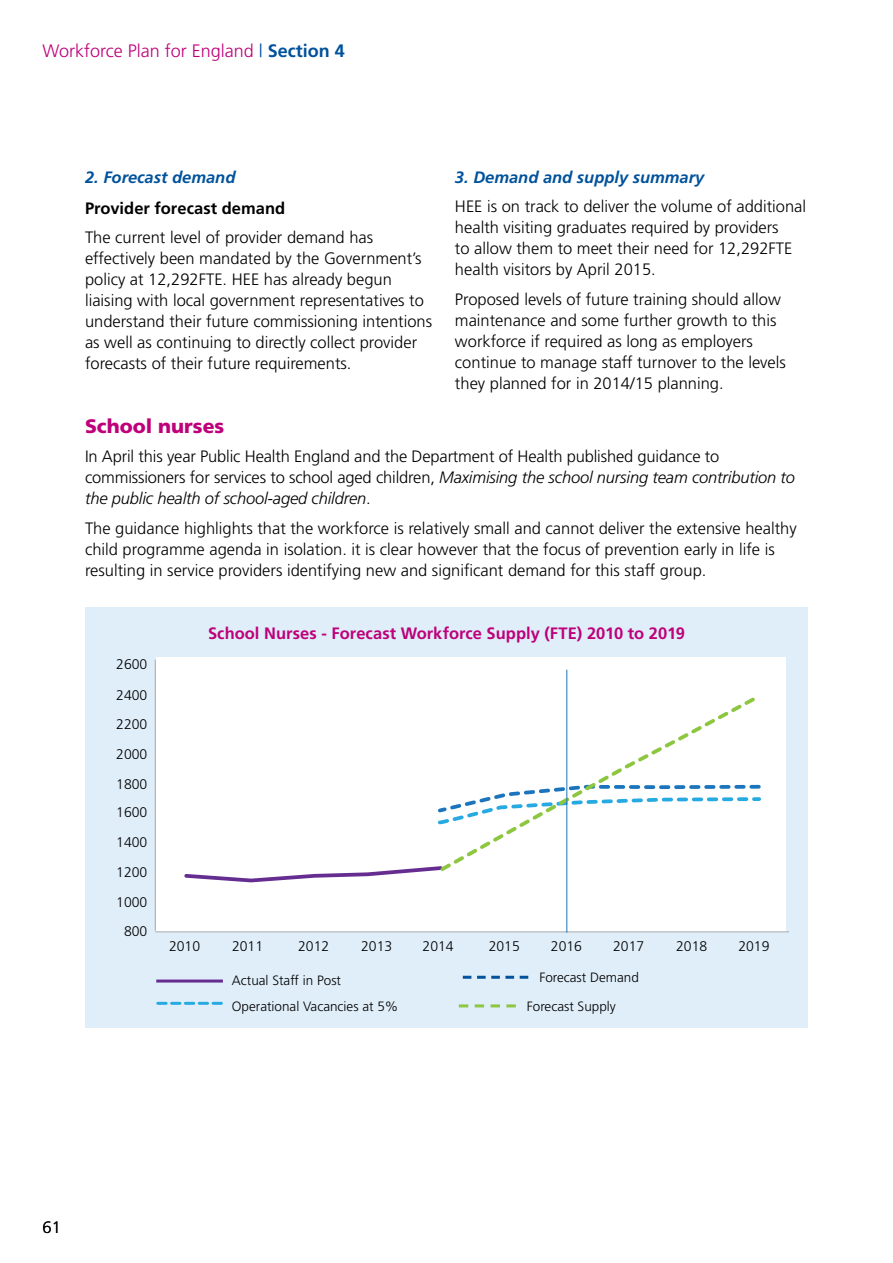
<style>
.page{position:relative;width:893px;height:1263px;background:#fff}
.page>*{position:absolute;margin:0;border:0;box-sizing:border-box;transform-origin:0 0}
.t1{font:900 19.5px "Frutiger";color:#be007a}
.t2{font:300 18px "Frutiger";color:#be007a}
.t3{font:300 16.5px/21px "Frutiger";color:#000}
.t4{font:700 16.5px "Frutiger";color:#be007a}
.t5{font:italic 700 16.5px "Frutiger";color:#00529b}
.t6{font:700 16.5px "Frutiger";color:#000}
.t7{font:300 13.95px "Frutiger";color:#000}
.t8{font:300 13.5px/25.8px "Frutiger";color:#000}
.s1{color:#00529b}
.s2{font-weight:700;color:#00529b}
.s3{font-style:italic}
</style>
<div class="page">
<div style="left:85px;top:607px;width:723px;height:421px;background:#dfeef9"></div>
<div style="left:156px;top:657px;width:630px;height:275px;background:#fff"></div>
<hr style="left:155px;top:660px;width:1px;height:271px;background:#a7a9ac">
<hr style="left:155px;top:931px;width:634px;height:1px;background:#a7a9ac">
<svg style="left:184px;top:866px;width:253px;height:17px"></svg>
<svg style="left:437px;top:691px;width:324px;height:183px"></svg>
<hr style="left:566px;top:670px;width:1px;height:262px;background:#1c75bc">
<hr style="left:156px;top:979px;width:67px;height:3px;background:#662d91">
<svg style="left:463px;top:976px;width:65px;height:3px"></svg>
<svg style="left:459px;top:1004px;width:57px;height:3px"></svg>
<svg style="left:158px;top:1002px;width:63px;height:3px"></svg>
<p class="t2" style="left:43px;top:40px;width:304px">Workforce Plan for England <span class="s1">|</span> <span class="s2">Section 4</span></p>
<p class="t5" style="left:85px;top:167px;width:152px">2. Forecast demand</p>
<p class="t6" style="left:85px;top:198px;width:202px">Provider forecast demand</p>
<p class="t3" style="left:85px;top:227px;width:349px">The current level of provider demand has effectively been mandated by the Government’s policy at 12,292FTE. HEE has already begun liaising with local government representatives to understand their future commissioning intentions as well as continuing to directly collect provider forecasts of their future requirements.</p>
<p class="t5" style="left:455px;top:167px;width:251px">3. Demand and supply summary</p>
<p class="t3" style="left:455px;top:196px;width:353px">HEE is on track to deliver the volume of additional health visiting graduates required by providers<br>to allow them to meet their need for 12,292FTE health visitors by April 2015.</p>
<p class="t3" style="left:455px;top:289px;width:332px">Proposed levels of future training should allow maintenance and some further growth to this workforce if required as long as employers continue to manage staff turnover to the levels they planned for in 2014/15 planning.</p>
<p class="t1" style="left:85px;top:414px;width:141px">School nurses</p>
<p class="t3" style="left:85px;top:446px;width:712px">In April this year Public Health England and the Department of Health published guidance to commissioners for services to school aged children, <span class="s3">Maximising the school nursing team contribution to the public health of school-aged children</span>.</p>
<p class="t3" style="left:85px;top:517px;width:713px">The guidance highlights that the workforce is relatively small and cannot deliver the extensive healthy child programme agenda in isolation. it is clear however that the focus of prevention early in life is resulting in service providers identifying new and significant demand for this staff group.</p>
<p class="t7" style="left:116px;top:656px;width:33px">2600</p>
<p class="t7" style="left:116px;top:687px;width:33px">2400</p>
<p class="t7" style="left:116px;top:716px;width:33px">2200</p>
<p class="t7" style="left:116px;top:746px;width:33px">2000</p>
<p class="t7" style="left:116px;top:776px;width:33px">1800</p>
<p class="t7" style="left:116px;top:804px;width:33px">1600</p>
<p class="t7" style="left:116px;top:834px;width:33px">1400</p>
<p class="t7" style="left:116px;top:864px;width:33px">1200</p>
<p class="t7" style="left:116px;top:894px;width:33px">1000</p>
<p class="t7" style="left:124px;top:924px;width:25px">800</p>
<p class="t4" style="left:208px;top:624px;width:478px">School Nurses - Forecast Workforce Supply (FTE) 2010 to 2019</p>
<p class="t7" style="left:169px;top:939px;width:33px">2010</p>
<p class="t7" style="left:232px;top:939px;width:33px">2011</p>
<p class="t7" style="left:298px;top:939px;width:33px">2012</p>
<p class="t7" style="left:361px;top:939px;width:33px">2013</p>
<p class="t7" style="left:423px;top:939px;width:33px">2014</p>
<p class="t7" style="left:489px;top:939px;width:33px">2015</p>
<p class="t7" style="left:551px;top:939px;width:33px">2016</p>
<p class="t7" style="left:613px;top:939px;width:33px">2017</p>
<p class="t7" style="left:676px;top:939px;width:33px">2018</p>
<p class="t7" style="left:738px;top:939px;width:33px">2019</p>
<p class="t8" style="left:232px;top:967px;width:168px">Actual Staff in Post<br>Operational Vacancies at 5%</p>
<p class="t8" style="left:527px;top:963px;width:113px;line-height:28.7px;text-indent:12px">Forecast Demand<br>Forecast Supply</p>
<p class="t3" style="left:43px;top:1217px;width:20px">61</p>
</div>
